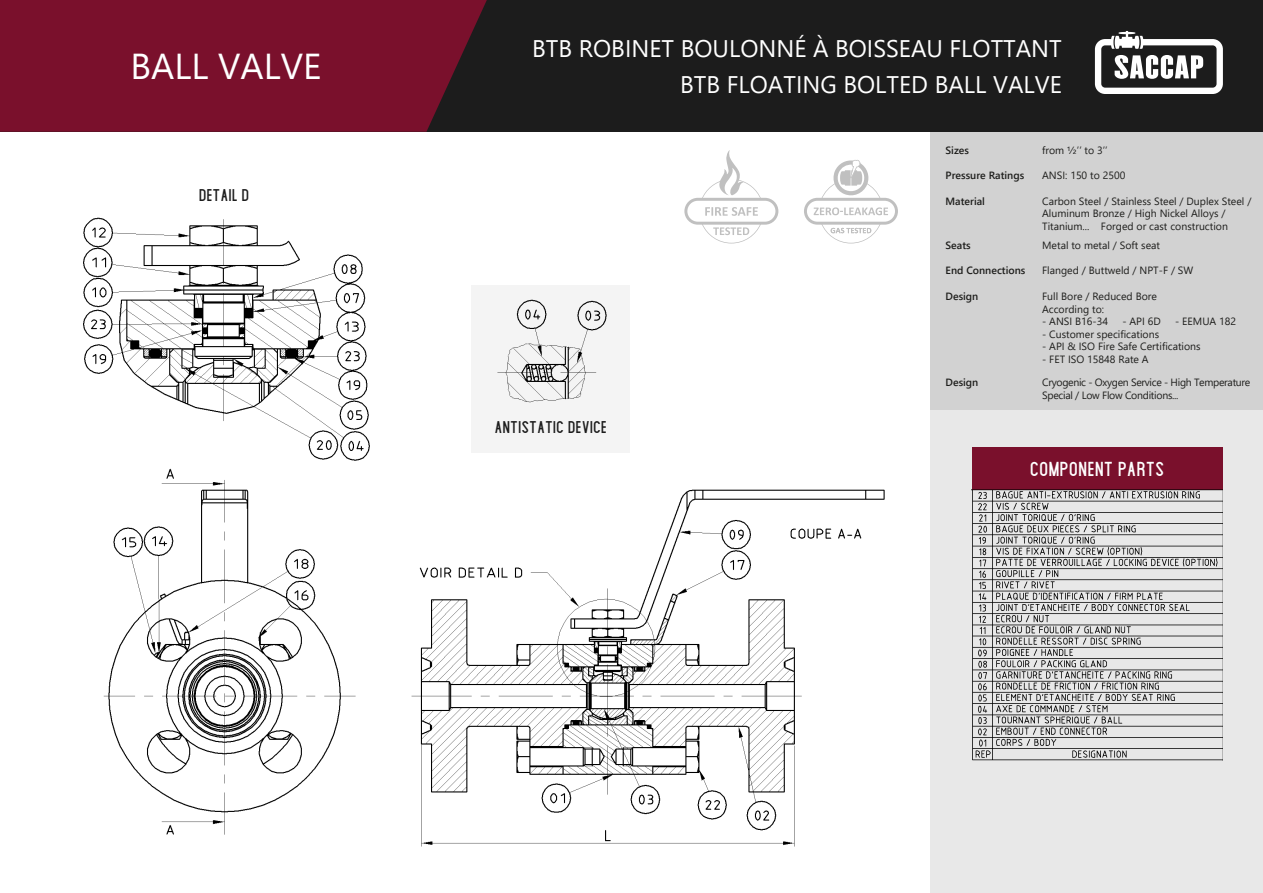
<style>
.page{position:relative;width:1263px;height:893px;background:#fff}
.page>*{position:absolute;margin:0;border:0;box-sizing:border-box;transform-origin:0 0}
.t1{font:36px "Segoe UI";color:#fff}
.t2{font:24px/36px "Segoe UI";color:#fff;text-align:right}
.t3{font:20.25px "Claxton";color:#fff}
.t4{font:17.1px "Claxton";color:#1c1c1c}
.t5{font:10.5px/12.6px "Segoe UI";color:#1d1d1b}
.t6{font:10.5px/12.6px "Segoe UI";letter-spacing:-.03em;color:#1d1d1b}
.t7{font:600 10.5px "Segoe UI";color:#1d1d1b}
</style>
<div class="page">
<div style="left:931px;top:410px;width:332px;height:483px;background:#e8e8e8"></div>
<div style="left:931px;top:132px;width:332px;height:278px;background:#d2d2d2"></div>
<div style="left:0;top:0;width:1263px;height:132px;background:#1c1c1c"></div>
<div style="left:0;top:0;width:487px;height:132px;background:#7a102c"></div>
<svg style="left:1095px;top:31px;width:128px;height:63px"></svg>
<div style="left:971px;top:448px;width:251px;height:42px;background:#7a102c"></div>
<img style="left:411px;top:489px;width:474px;height:358px">
<img style="left:972px;top:490px;width:251px;height:270px">
<div style="left:472px;top:286px;width:158px;height:167px;background:#f4f4f4"></div>
<img style="left:497px;top:299px;width:110px;height:104px">
<img style="left:83px;top:217px;width:287px;height:244px">
<svg style="left:684px;top:150px;width:94px;height:93px"></svg>
<svg style="left:804px;top:160px;width:94px;height:83px"></svg>
<img style="left:103px;top:468px;width:253px;height:367px">
<h1 class="t1" style="left:131px;top:33px;width:192px">BALL VALVE</h1>
<h3 class="t4" style="left:199px;top:185px;width:52px">DETAIL D</h3>
<h2 class="t2" style="left:532px;top:28px;width:531px">BTB ROBINET BOULONNÉ À BOISSEAU FLOTTANT<br>BTB FLOATING BOLTED BALL VALVE</h2>
<p class="t7" style="left:945px;top:140px;width:25px">Sizes</p>
<p class="t5" style="left:1042px;top:143px;width:67px">from ½’’ to 3’’</p>
<p class="t5" style="left:1042px;top:168px;width:85px">ANSI: 150 to 2500</p>
<p class="t5" style="left:1042px;top:194px;width:211px">Carbon Steel / Stainless Steel / Duplex Steel /<br>Aluminum Bronze / High Nickel Alloys /<br>Titanium... Forged or cast construction</p>
<p class="t7" style="left:945px;top:165px;width:80px">Pressure Ratings</p>
<p class="t7" style="left:945px;top:191px;width:41px">Material</p>
<p class="t7" style="left:945px;top:235px;width:27px">Seats</p>
<p class="t5" style="left:1042px;top:238px;width:119px">Metal to metal / Soft seat</p>
<p class="t7" style="left:945px;top:261px;width:81px">End Connections</p>
<p class="t5" style="left:1042px;top:263px;width:153px">Flanged / Buttweld / NPT-F / SW</p>
<p class="t5" style="left:1042px;top:289px;width:116px">Full Bore / Reduced Bore<br>According to:</p>
<p class="t5" style="left:1042px;top:314px;width:67px">- ANSI B16-34</p>
<p class="t5" style="left:1122px;top:314px;width:40px">- API 6D</p>
<p class="t5" style="left:1175px;top:314px;width:62px">- EEMUA 182</p>
<p class="t5" style="left:1042px;top:327px;width:118px">- Customer specifications</p>
<p class="t5" style="left:1042px;top:339px;width:160px">- API &amp; ISO Fire Safe Certifications</p>
<p class="t5" style="left:1042px;top:352px;width:108px">- FET ISO 15848 Rate A</p>
<p class="t7" style="left:945px;top:286px;width:34px">Design</p>
<h3 class="t4" style="left:494px;top:417px;width:114px">ANTISTATIC DEVICE</h3>
<p class="t7" style="left:945px;top:373px;width:34px">Design</p>
<p class="t6" style="left:1042px;top:375px;width:210px">Cryogenic - Oxygen Service - High Temperature<br>Special / Low Flow Conditions...</p>
<h3 class="t3" style="left:1030px;top:457px;width:136px">COMPONENT PARTS</h3>
</div>
